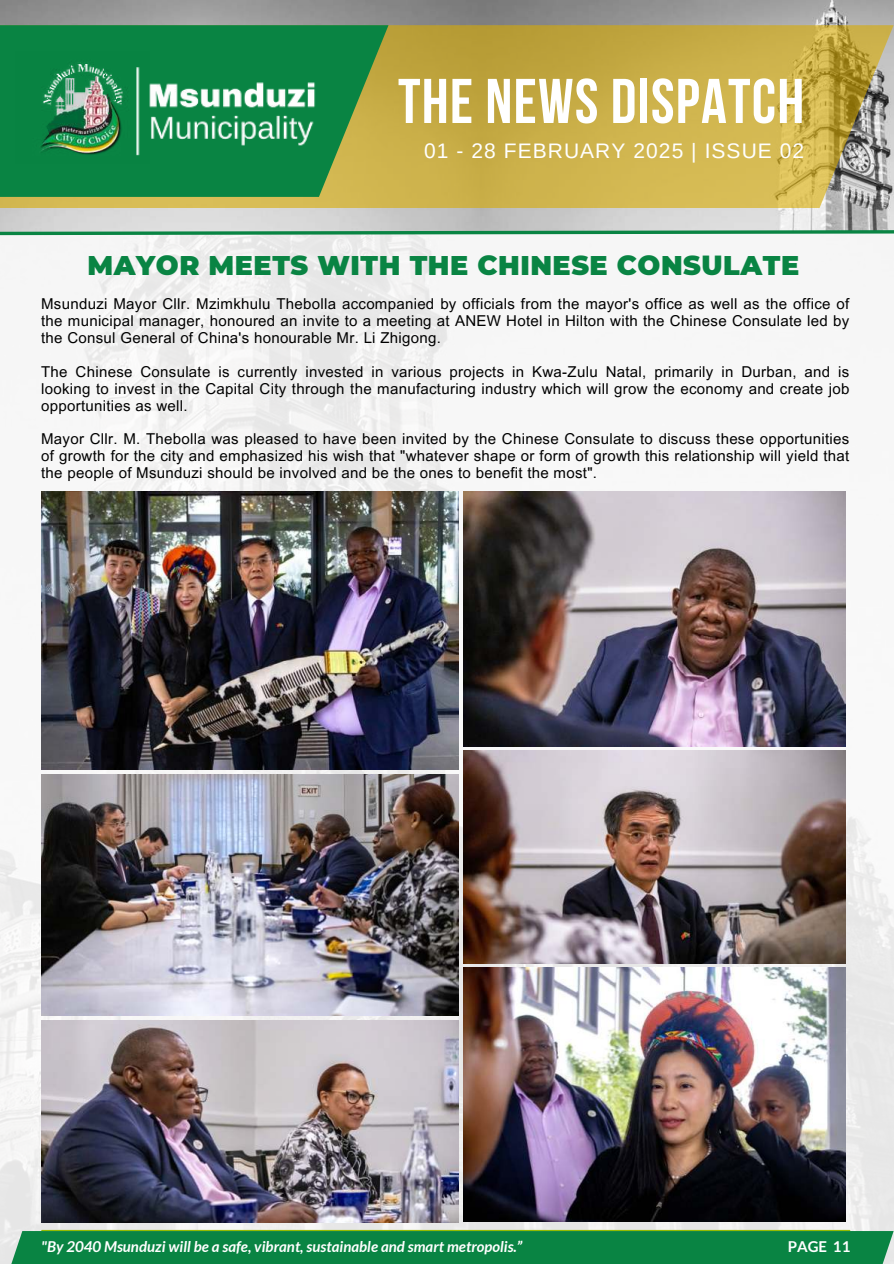
<style>
.page{position:relative;width:894px;height:1264px;background:#fff}
.page>*{position:absolute;margin:0;border:0;box-sizing:border-box;transform-origin:0 0}
.t1{font:700 63px "Bebas Neue";letter-spacing:.02em;color:#fff}
.t2{font:900 27px "Montserrat";letter-spacing:.02em;color:#098443}
.t3{font:21px "Arimo";letter-spacing:.05em;color:#fff}
.t4{font:15px/16.8px "Arial MT Pro";letter-spacing:.02em;color:#000;text-align:justify}
.t5{font:italic 700 15px "Lato";color:#fff}
.t6{font:700 15px "Lato";color:#fff}
</style>
<div class="page">
<img style="left:0;top:237px;width:893px;height:993px">
<div style="left:0;top:1230px;width:893px;height:33px;background:#098443"></div>
<hr style="left:42px;top:1229px;width:807px;height:1px;background:#94bb00">
<img style="left:481px;top:0;width:412px;height:228px">
<svg style="left:0;top:25px;width:893px;height:183px;background:#c5ac4d"></svg>
<svg style="left:0;top:25px;width:388px;height:172px;background:#459145"></svg>
<img style="left:125px;top:0;width:209px;height:228px">
<img style="left:15px;top:51px;width:134px;height:113px">
<img style="left:41px;top:491px;width:418px;height:278px">
<img style="left:463px;top:491px;width:381px;height:255px">
<img style="left:463px;top:750px;width:381px;height:213px">
<img style="left:463px;top:967px;width:381px;height:254px">
<img style="left:41px;top:774px;width:418px;height:241px">
<img style="left:41px;top:1020px;width:418px;height:202px">
<svg style="left:0;top:228px;width:893px;height:9px"></svg>
<h1 class="t1" style="left:398px;top:67px;width:407px">THE NEWS DISPATCH</h1>
<h3 class="t3" style="left:424px;top:138px;width:381px">01 - 28 FEBRUARY 2025 | ISSUE 02</h3>
<h2 class="t2" style="left:88px;top:245px;width:713px">MAYOR MEETS WITH THE CHINESE CONSULATE</h2>
<p class="t4" style="left:41px;top:296px;width:809px">Msunduzi Mayor Cllr. Mzimkhulu Thebolla accompanied by officials from the mayor's office as well as the office of the municipal manager, honoured an invite to a meeting at ANEW Hotel in Hilton with the Chinese Consulate led by the Consul General of China's honourable Mr. Li Zhigong.</p>
<p class="t4" style="left:41px;top:364px;width:809px">The Chinese Consulate is currently invested in various projects in Kwa-Zulu Natal, primarily in Durban, and is looking to invest in the Capital City through the manufacturing industry which will grow the economy and create job opportunities as well.</p>
<p class="t4" style="left:41px;top:431px;width:809px">Mayor Cllr. M. Thebolla was pleased to have been invited by the Chinese Consulate to discuss these opportunities of growth for the city and emphasized his wish that "whatever shape or form of growth this relationship will yield that the people of Msunduzi should be involved and be the ones to benefit the most".</p>
<p class="t5" style="left:41px;top:1237px;width:482px">"By 2040 Msunduzi will be a safe, vibrant, sustainable and smart metropolis.”</p>
<p class="t6" style="left:787px;top:1237px;width:64px">PAGE 11</p>
</div>
